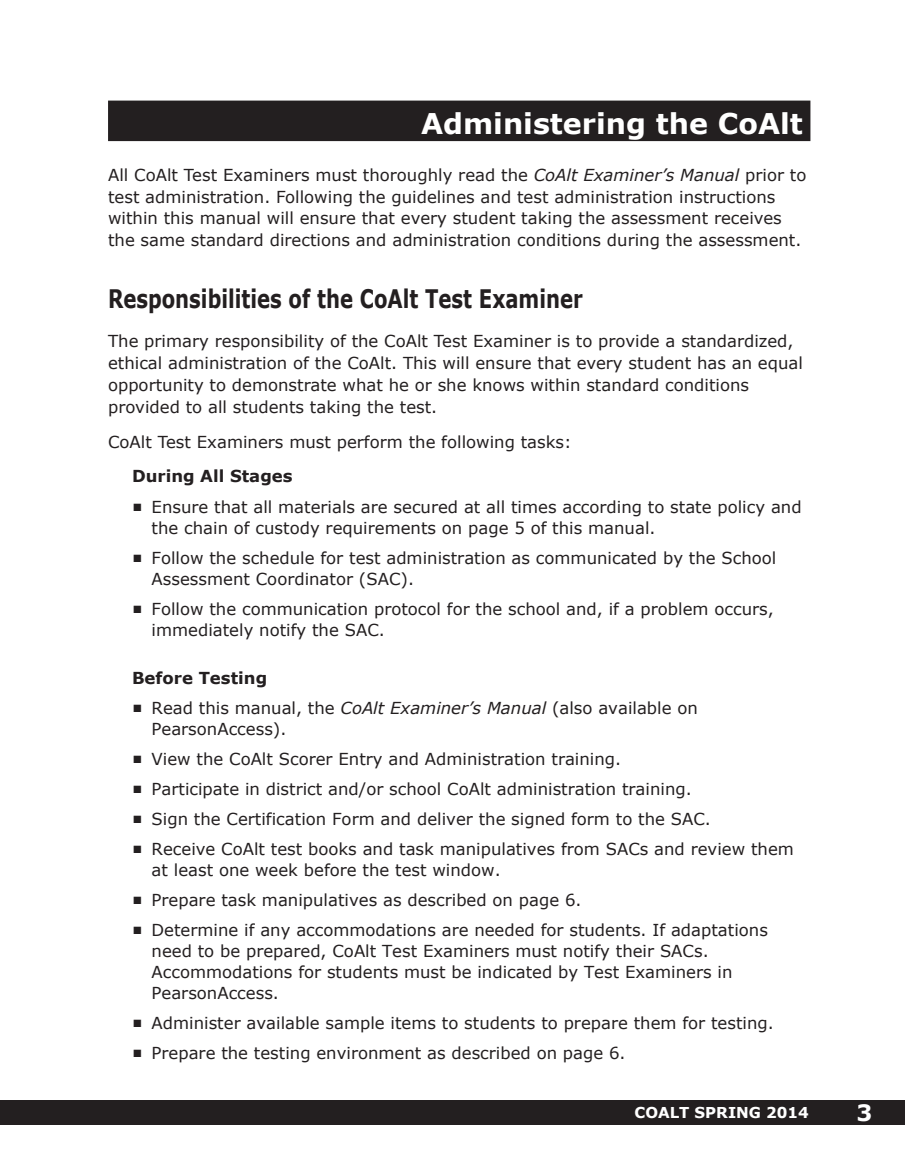
<style>
.page{position:relative;width:905px;height:1175px;background:#fff}
.page>*{position:absolute;margin:0;border:0;box-sizing:border-box;transform-origin:0 0}
.t1{font:700 28.5px "Verdana";color:#fff}
.t2{font:700 25.5px "Verdana";color:#231f20;scale:.77 1}
.t3{font:700 22.5px "Verdana";color:#fff}
.t4{font:16.5px/21px "Verdana";color:#231f20}
.t5{font:700 16.5px "Verdana";color:#231f20}
.t6{font:700 15px "Verdana";color:#fff}
.s1{font-style:italic}
.s2{font-weight:700}
</style>
<div class="page">
<svg style="left:0;top:1100px;width:1px;height:24px"></svg>
<div style="left:1px;top:1100px;width:903px;height:24px;background:#231f20"></div>
<div style="left:108px;top:101px;width:702px;height:40px;background:#231f20"></div>
<p class="t1" style="left:421px;top:105px;width:383px">Administering the CoAlt</p>
<p class="t4" style="left:108px;top:164px;width:700px;line-height:21.8px">All CoAlt Test Examiners must thoroughly read the <span class="s1">CoAlt Examiner’s Manual</span> prior to test administration. Following the guidelines and test administration instructions within this manual will ensure that every student taking the assessment receives the same standard directions and administration conditions during the assessment.</p>
<p class="t2" style="left:108px;top:282px;width:618px">Responsibilities of the CoAlt Test Examiner</p>
<p class="t4" style="left:108px;top:331px;width:696px;line-height:21.8px">The primary responsibility of the CoAlt Test Examiner is to provide a standardized, ethical administration of the CoAlt. This will ensure that every student has an equal opportunity to demonstrate what he or she knows within standard conditions provided to all students taking the test.</p>
<p class="t4" style="left:132px;top:425px;width:441px;line-height:34.5px;text-indent:-24px">CoAlt Test Examiners must perform the following tasks:<br><span class="s2">During All Stages</span></p>
<p class="t4" style="left:152px;top:496px;width:651px;text-indent:-18px">■ Ensure that all materials are secured at all times according to state policy and the chain of custody requirements on page 5 of this manual.</p>
<p class="t4" style="left:152px;top:547px;width:626px;text-indent:-18px">■ Follow the schedule for test administration as communicated by the School<br>Assessment Coordinator (SAC).</p>
<p class="t4" style="left:152px;top:598px;width:623px;text-indent:-18px">■ Follow the communication protocol for the school and, if a problem occurs, immediately notify the SAC.</p>
<p class="t5" style="left:132px;top:667px;width:137px">Before Testing</p>
<p class="t4" style="left:151px;top:697px;width:548px;text-indent:-18px">■ Read this manual, the <span class="s1">CoAlt Examiner’s Manual</span> (also available on<br>PearsonAccess).</p>
<p class="t4" style="left:133px;top:748px;width:489px">■ View the CoAlt Scorer Entry and Administration training.</p>
<p class="t4" style="left:133px;top:778px;width:559px">■ Participate in district and/or school CoAlt administration training.</p>
<p class="t4" style="left:133px;top:808px;width:579px">■ Sign the Certification Form and deliver the signed form to the SAC.</p>
<p class="t4" style="left:152px;top:838px;width:644px;text-indent:-18px">■ Receive CoAlt test books and task manipulatives from SACs and review them at least one week before the test window.</p>
<p class="t4" style="left:133px;top:889px;width:449px">■ Prepare task manipulatives as described on page 6.</p>
<p class="t4" style="left:152px;top:919px;width:618px;text-indent:-18px">■ Determine if any accommodations are needed for students. If adaptations need to be prepared, CoAlt Test Examiners must notify their SACs.<br>Accommodations for students must be indicated by Test Examiners in PearsonAccess.</p>
<p class="t4" style="left:133px;top:1012px;width:641px">■ Administer available sample items to students to prepare them for testing.</p>
<p class="t4" style="left:133px;top:1042px;width:493px">■ Prepare the testing environment as described on page 6.</p>
<p class="t6" style="left:634px;top:1102px;width:176px">COALT SPRING 2014</p>
<h3 class="t3" style="left:856px;top:1098px;width:17px">3</h3>
</div>
